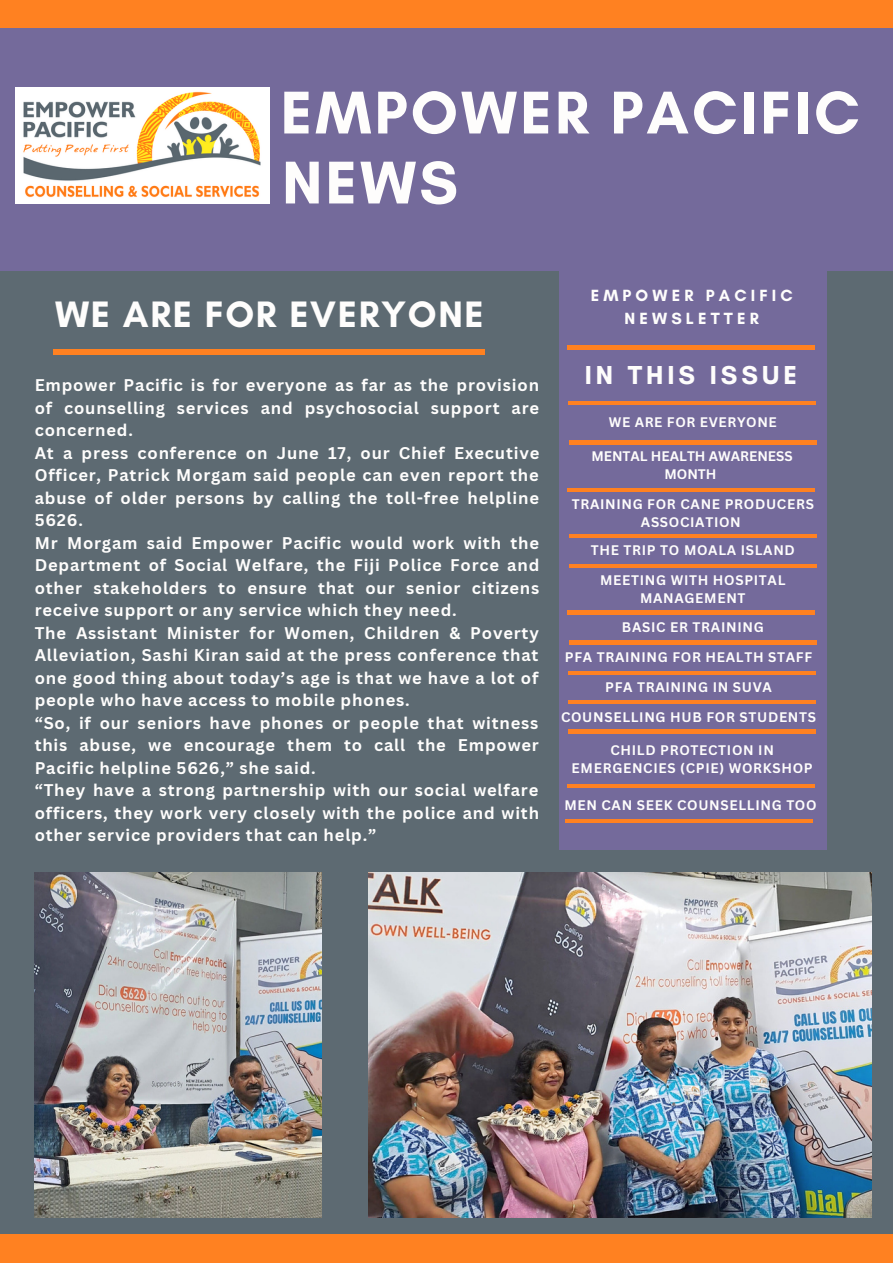
<style>
.page{position:relative;width:893px;height:1264px;background:#fff}
.page>*{position:absolute;margin:0;border:0;box-sizing:border-box;transform-origin:0 0}
.t1{font:700 61.5px "Glacial Indifference";letter-spacing:.05em;color:#fefdfc}
.t2{font:700 37.5px "Glacial Indifference";letter-spacing:.045em;color:#fefdfc}
.t3{font:700 26.4px "Glacial Indifference";letter-spacing:.15em;color:#fefdfc}
.t4{font:700 16.5px/22.5px "Canva Sans";letter-spacing:.05em;color:#fefdfc;text-align:justify}
.t5{font:700 16.5px "Glacial Indifference";letter-spacing:.25em;color:#fefdfc}
.t6{font:700 13.5px/18px "Canva Sans";letter-spacing:.05em;color:#fefdfc;text-align:center}
.t7{font:700 13.5px/18px "Canva Sans";color:#fefdfc;text-align:center}
</style>
<div class="page">
<div style="left:0;top:0;width:892px;height:1262px;background:#5d6a72"></div>
<div style="left:0;top:27px;width:892px;height:244px;background:#746a9b"></div>
<div style="left:559px;top:265px;width:267px;height:585px;background:#746a9b"></div>
<div style="left:0;top:0;width:892px;height:27px;background:#ff8121"></div>
<div style="left:0;top:1234px;width:892px;height:28px;background:#ff8121"></div>
<img style="left:15px;top:87px;width:254px;height:117px">
<hr style="left:567px;top:346px;width:248px;height:3px;background:#ff8121">
<hr style="left:568px;top:401px;width:247px;height:4px;background:#ff8121">
<hr style="left:569px;top:441px;width:247px;height:3px;background:#ff8121">
<hr style="left:567px;top:488px;width:247px;height:4px;background:#ff8121">
<hr style="left:569px;top:534px;width:247px;height:3px;background:#ff8121">
<hr style="left:569px;top:564px;width:247px;height:3px;background:#ff8121">
<hr style="left:567px;top:611px;width:248px;height:3px;background:#ff8121">
<div style="left:53px;top:349px;width:432px;height:6px;background:#ff8121"></div>
<hr style="left:569px;top:641px;width:247px;height:3px;background:#ff8121">
<img style="left:35px;top:872px;width:286px;height:345px">
<img style="left:369px;top:872px;width:502px;height:345px">
<hr style="left:568px;top:671px;width:248px;height:3px;background:#ff8121">
<hr style="left:568px;top:700px;width:248px;height:3px;background:#ff8121">
<hr style="left:568px;top:729px;width:248px;height:4px;background:#ff8121">
<hr style="left:567px;top:784px;width:247px;height:3px;background:#ff8121">
<hr style="left:565px;top:819px;width:247px;height:3px;background:#ff8121">
<p class="t1" style="left:280px;top:75px;width:580px">EMPOWER PACIFIC</p>
<p class="t1" style="left:282px;top:145px;width:177px">NEWS</p>
<p class="t2" style="left:55px;top:291px;width:430px">WE ARE FOR EVERYONE</p>
<p class="t4" style="left:35px;top:374px;width:506px">Empower Pacific is for everyone as far as the provision of counselling services and psychosocial support are concerned.</p>
<p class="t4" style="left:35px;top:441px;width:506px">At a press conference on June 17, our Chief Executive Officer, Patrick Morgam said people can even report the abuse of older persons by calling the toll-free helpline 5626.</p>
<p class="t4" style="left:35px;top:531px;width:506px">Mr Morgam said Empower Pacific would work with the Department of Social Welfare, the Fiji Police Force and other stakeholders to ensure that our senior citizens receive support or any service which they need.</p>
<p class="t4" style="left:35px;top:621px;width:505px">The Assistant Minister for Women, Children &amp; Poverty Alleviation, Sashi Kiran said at the press conference that one good thing about today’s age is that we have a lot of people who have access to mobile phones.</p>
<p class="t4" style="left:35px;top:711px;width:505px">“So, if our seniors have phones or people that witness this abuse, we encourage them to call the Empower Pacific helpline 5626,” she said.</p>
<p class="t4" style="left:35px;top:778px;width:506px">“They have a strong partnership with our social welfare officers, they work very closely with the police and with other service providers that can help.”</p>
<p class="t5" style="left:590px;top:285px;width:203px">EMPOWER PACIFIC</p>
<p class="t5" style="left:624px;top:308px;width:136px">NEWSLETTER</p>
<p class="t3" style="left:584px;top:358px;width:214px">IN THIS ISSUE</p>
<p class="t6" style="left:608px;top:413px;width:169px">WE ARE FOR EVERYONE</p>
<p class="t7" style="left:591px;top:447px;width:203px">MENTAL HEALTH AWARENESS<br>MONTH</p>
<p class="t6" style="left:571px;top:494px;width:244px">TRAINING FOR CANE PRODUCERS<br>ASSOCIATION</p>
<p class="t6" style="left:590px;top:541px;width:206px">THE TRIP TO MOALA ISLAND</p>
<p class="t6" style="left:600px;top:571px;width:187px">MEETING WITH HOSPITAL<br>MANAGEMENT</p>
<p class="t6" style="left:622px;top:618px;width:143px">BASIC ER TRAINING</p>
<p class="t6" style="left:565px;top:647px;width:249px">PFA TRAINING FOR HEALTH STAFF</p>
<p class="t6" style="left:605px;top:678px;width:168px">PFA TRAINING IN SUVA</p>
<p class="t6" style="left:561px;top:707px;width:256px">COUNSELLING HUB FOR STUDENTS</p>
<p class="t6" style="left:571px;top:741px;width:242px">CHILD PROTECTION IN<br>EMERGENCIES (CPIE) WORKSHOP</p>
<p class="t6" style="left:564px;top:795px;width:254px">MEN CAN SEEK COUNSELLING TOO</p>
</div>
